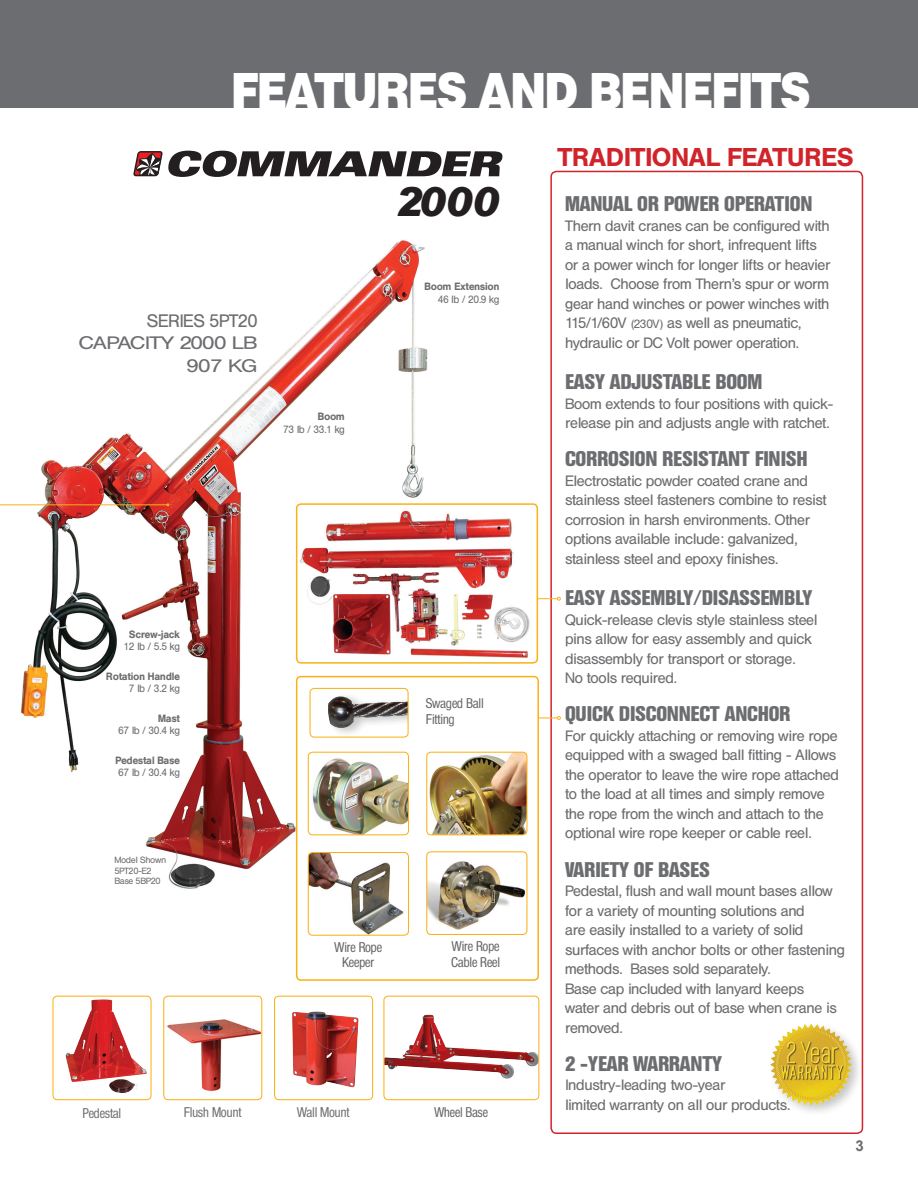
<style>
.page{position:relative;width:918px;height:1188px;background:#fff}
.page>*{position:absolute;margin:0;border:0;box-sizing:border-box;transform-origin:0 0}
.t1{font:900 51px "Helten";color:#fff;scale:.87 1}
.t2{font:italic 900 39.9px "Arial";color:#231f20}
.t3{font:500 25.5px "Helten";color:#d1232a}
.t4{font:700 21px "Helten Condensed";color:#6c6d70}
.t5{font:18px/22.5px "Helten";color:#6c6d70;text-align:right}
.t6{font:15px/19.5px "Helten";color:#6c6d70}
.t7{font:700 15px "Arial";color:#6c6d70}
.t8{font:300 13.8px/15.9px "Helten Condensed";color:#636366}
.t9{font:300 13.8px "Helten Condensed";color:#6c6d70}
.t10{font:10.5px "Helten";color:#6c6d70;scale:.96 1}
.t11{font:500 10.5px "Helten";color:#6c6d70;scale:.96 1}
.t12{font:9px/10.5px "Helten";color:#6c6d70}
.s1{font-size:12px}
</style>
<div class="page">
<div style="left:550px;top:171px;width:313px;height:963px;border:2px solid #d1232a;border-radius:5px"></div>
<svg style="left:538px;top:597px;width:23px;height:23px"></svg>
<img style="left:21px;top:240px;width:456px;height:661px">
<div style="left:0;top:0;width:918px;height:108px;background:#6c6d70"></div>
<svg style="left:539px;top:716px;width:22px;height:50px"></svg>
<div style="left:768px;top:1022px;width:96px;height:96px;background:#231f20;opacity:.25"></div>
<img style="left:770px;top:1024px;width:80px;height:82px">
<div style="left:297px;top:677px;width:241px;height:303px;background:#fff;border-radius:4px"></div>
<div style="left:296px;top:676px;width:243px;height:305px;border:2px solid #fbb017;border-radius:4px"></div>
<img style="left:308px;top:752px;width:100px;height:83px">
<div style="left:308px;top:752px;width:101px;height:83px;border:1px solid #fbb017;border-radius:4px"></div>
<img style="left:427px;top:752px;width:100px;height:83px">
<div style="left:426px;top:752px;width:101px;height:83px;border:1px solid #fbb017;border-radius:4px"></div>
<div style="left:327px;top:692px;width:81px;height:45px;background:#231f20;opacity:.25"></div>
<img style="left:328px;top:696px;width:79px;height:32px">
<div style="left:310px;top:688px;width:99px;height:50px;border:1px solid #fbb017;border-radius:4px"></div>
<img style="left:308px;top:853px;width:99px;height:81px">
<div style="left:308px;top:852px;width:101px;height:84px;border:1px solid #fbb017;border-radius:4px"></div>
<img style="left:428px;top:852px;width:99px;height:82px">
<div style="left:426px;top:851px;width:101px;height:84px;border:1px solid #fbb017;border-radius:4px"></div>
<svg style="left:133px;top:151px;width:370px;height:26px"></svg>
<img style="left:299px;top:506px;width:231px;height:155px">
<div style="left:296px;top:503px;width:242px;height:161px;border:2px solid #fbb017;border-radius:4px"></div>
<svg style="left:0;top:503px;width:169px;height:79px"></svg>
<img style="left:66px;top:999px;width:81px;height:94px">
<div style="left:52px;top:996px;width:100px;height:104px;border:1px solid #fbb017;border-radius:4px"></div>
<img style="left:167px;top:1019px;width:95px;height:81px">
<div style="left:163px;top:996px;width:99px;height:104px;border:1px solid #fbb017;border-radius:4px"></div>
<img style="left:275px;top:996px;width:98px;height:104px">
<div style="left:274px;top:996px;width:99px;height:104px;border:1px solid #fbb017;border-radius:4px"></div>
<svg style="left:384px;top:996px;width:155px;height:104px"></svg>
<svg style="left:422px;top:1015px;width:7px;height:3px"></svg>
<div style="left:383px;top:996px;width:156px;height:104px;border:1px solid #fbb017;border-radius:4px"></div>
<h1 class="t1" style="left:233px;top:61px;width:666px">FEATURES AND BENEFITS</h1>
<h2 class="t2" style="left:395px;top:177px;width:105px">2000</h2>
<p class="t5" style="left:80px;top:310px;width:180px">SERIES 5PT20<br>CAPACITY 2000 LB<br>907 KG</p>
<p class="t11" style="left:318px;top:411px;width:30px">Boom</p>
<p class="t10" style="left:284px;top:424px;width:65px">73 lb / 33.1 kg</p>
<p class="t11" style="left:425px;top:280px;width:80px">Boom Extension</p>
<p class="t10" style="left:438px;top:293px;width:65px">46 lb / 20.9 kg</p>
<p class="t11" style="left:129px;top:628px;width:54px">Screw-jack</p>
<p class="t10" style="left:124px;top:641px;width:60px">12 lb / 5.5 kg</p>
<p class="t11" style="left:106px;top:670px;width:78px">Rotation Handle</p>
<p class="t10" style="left:129px;top:683px;width:54px">7 lb / 3.2 kg</p>
<p class="t11" style="left:158px;top:712px;width:24px">Mast</p>
<p class="t10" style="left:119px;top:725px;width:65px">67 lb / 30.4 kg</p>
<p class="t11" style="left:115px;top:754px;width:69px">Pedestal Base</p>
<p class="t10" style="left:119px;top:767px;width:65px">67 lb / 30.4 kg</p>
<p class="t12" style="left:115px;top:855px;width:53px">Model Shown<br>5PT20-E2<br>Base 5BP20</p>
<p class="t8" style="left:426px;top:695px;width:59px">Swaged Ball<br>Fitting</p>
<p class="t8" style="left:335px;top:939px;width:49px;text-align:center">Wire Rope<br>Keeper</p>
<p class="t8" style="left:452px;top:938px;width:50px">Wire Rope<br>Cable Reel</p>
<p class="t9" style="left:83px;top:1106px;width:40px">Pedestal</p>
<p class="t9" style="left:184px;top:1104px;width:59px">Flush Mount</p>
<p class="t9" style="left:297px;top:1104px;width:54px">Wall Mount</p>
<p class="t8" style="left:435px;top:1104px;width:55px">Wheel Base</p>
<h3 class="t3" style="left:558px;top:142px;width:297px">TRADITIONAL FEATURES</h3>
<h3 class="t4" style="left:565px;top:192px;width:170px">MANUAL OR POWER OPERATION</h3>
<p class="t6" style="left:565px;top:216px;width:266px">Thern davit cranes can be configured with a manual winch for short, infrequent lifts or a power winch for longer lifts or heavier loads. Choose from Thern’s spur or worm gear hand winches or power winches with 115/1/60V <span class="s1">(230V)</span> as well as pneumatic, hydraulic or DC Volt power operation.</p>
<h3 class="t4" style="left:565px;top:370px;width:199px">EASY ADJUSTABLE BOOM</h3>
<p class="t6" style="left:565px;top:394px;width:269px">Boom extends to four positions with quick&shy;release pin and adjusts angle with ratchet.</p>
<h3 class="t4" style="left:565px;top:447px;width:244px">CORROSION RESISTANT FINISH</h3>
<p class="t6" style="left:565px;top:471px;width:263px">Electrostatic powder coated crane and stainless steel fasteners combine to resist corrosion in harsh environments. Other options available include: galvanized, stainless steel and epoxy finishes.</p>
<h3 class="t4" style="left:565px;top:586px;width:249px">EASY ASSEMBLY/DISASSEMBLY</h3>
<p class="t6" style="left:565px;top:610px;width:254px">Quick-release clevis style stainless steel pins allow for easy assembly and quick disassembly for transport or storage.<br>No tools required.</p>
<h3 class="t4" style="left:565px;top:702px;width:227px">QUICK DISCONNECT ANCHOR</h3>
<p class="t6" style="left:565px;top:726px;width:275px">For quickly attaching or removing wire rope equipped with a swaged ball fitting - Allows the operator to leave the wire rope attached to the load at all times and simply remove the rope from the winch and attach to the optional wire rope keeper or cable reel.</p>
<h3 class="t4" style="left:565px;top:857px;width:146px">VARIETY OF BASES</h3>
<p class="t6" style="left:565px;top:881px;width:281px">Pedestal, flush and wall mount bases allow for a variety of mounting solutions and<br>are easily installed to a variety of solid surfaces with anchor bolts or other fastening methods. Bases sold separately.<br>Base cap included with lanyard keeps<br>water and debris out of base when crane is removed.</p>
<h3 class="t4" style="left:565px;top:1052px;width:158px">2 -YEAR WARRANTY</h3>
<p class="t6" style="left:565px;top:1076px;width:226px">Industry-leading two-year<br>limited warranty on all our products.</p>
<p class="t7" style="left:856px;top:1136px;width:10px">3</p>
</div>
